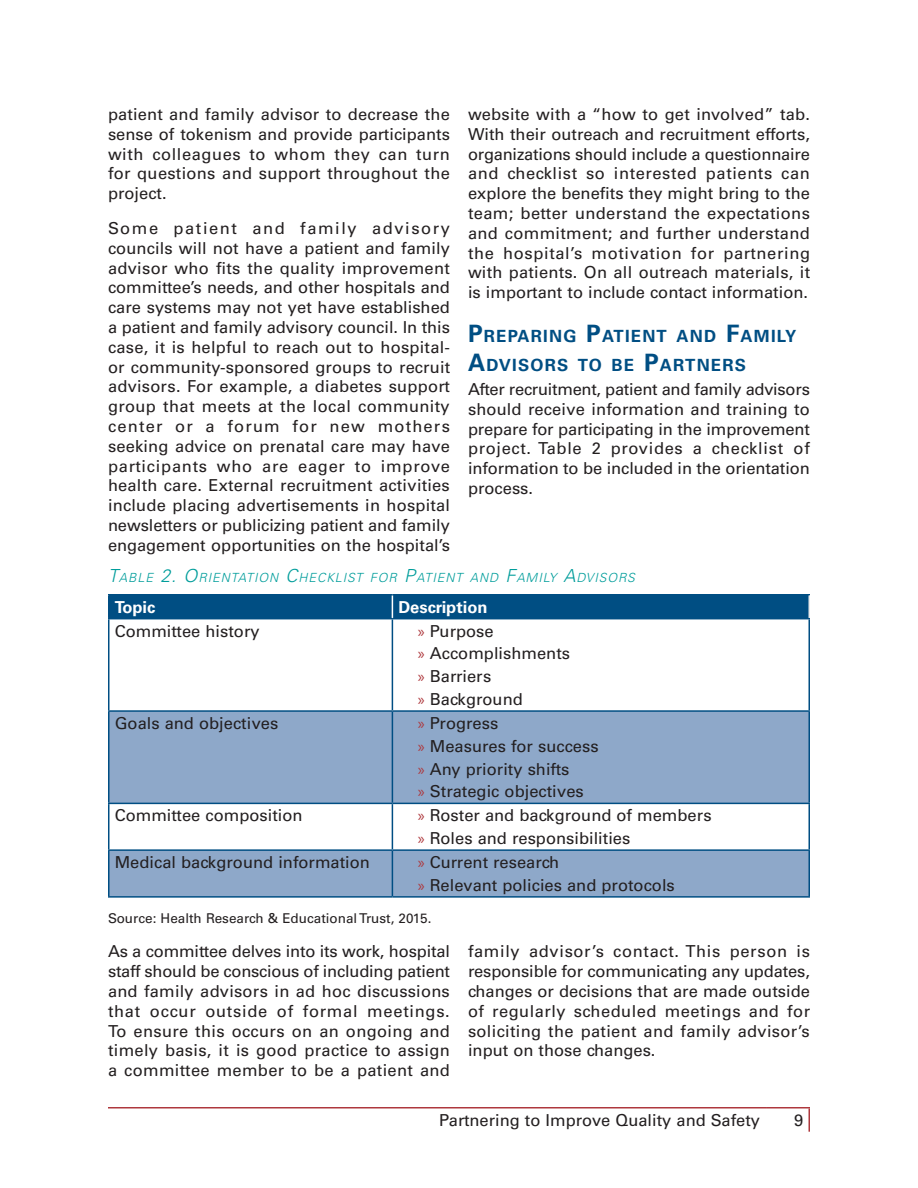
<style>
.page{position:relative;width:918px;height:1188px;background:#fff}
.page>*{position:absolute;margin:0;border:0;box-sizing:border-box;transform-origin:0 0}
.t1{font:700 16.8px/28.8px "Univers LT Std";letter-spacing:.07em;color:#004e83}
.t2{font:16.5px/19.8px "Univers LT Std";color:#231f20;text-align:justify}
.t3{font:700 16.5px "Univers LT Std";color:#fff}
.Captions{font:13.5px "Univers LT Std";color:#231f20}
.Image_Figure{font:italic 300 12.6px "Univers LT Std";letter-spacing:.07em;color:#009d9b}
.s1{font-size:24px}
.s2{font-size:18px}
.s3{font-family:"Myriad Pro";color:#ae383d}
</style>
<div class="page">
<hr style="left:108px;top:1107px;width:658px;height:1px;background:#ae383d">
<hr style="left:766px;top:1107px;width:44px;height:1px;background:#ae383d">
<hr style="left:808px;top:1109px;width:2px;height:23px;background:#ae383d">
<svg style="left:110px;top:712px;width:698px;height:184px;fill:#8ea8c9"></svg>
<hr style="left:108px;top:619px;width:2px;height:91px;background:#004e83">
<hr style="left:392px;top:619px;width:1px;height:91px;background:#004e83">
<hr style="left:808px;top:619px;width:2px;height:91px;background:#004e83">
<hr style="left:108px;top:804px;width:2px;height:45px;background:#004e83">
<hr style="left:392px;top:804px;width:1px;height:45px;background:#004e83">
<hr style="left:808px;top:804px;width:2px;height:45px;background:#004e83">
<hr style="left:108px;top:595px;width:2px;height:23px;background:#004e83">
<hr style="left:108px;top:594px;width:284px;height:2px;background:#004e83">
<hr style="left:108px;top:618px;width:284px;height:1px;background:#004e83">
<hr style="left:392px;top:594px;width:418px;height:2px;background:#004e83">
<hr style="left:392px;top:618px;width:418px;height:1px;background:#004e83">
<hr style="left:808px;top:595px;width:2px;height:23px;background:#e9eaeb">
<div style="left:110px;top:595px;width:699px;height:24px;background:#004e83"></div>
<hr style="left:108px;top:710px;width:284px;height:2px;background:#004e83">
<hr style="left:108px;top:712px;width:2px;height:91px;background:#004e83">
<hr style="left:108px;top:803px;width:284px;height:1px;background:#004e83">
<hr style="left:392px;top:710px;width:418px;height:2px;background:#004e83">
<hr style="left:392px;top:712px;width:1px;height:91px;background:#004e83">
<hr style="left:808px;top:712px;width:2px;height:91px;background:#004e83">
<hr style="left:392px;top:803px;width:418px;height:1px;background:#004e83">
<hr style="left:108px;top:849px;width:284px;height:2px;background:#004e83">
<hr style="left:108px;top:851px;width:2px;height:45px;background:#004e83">
<hr style="left:108px;top:896px;width:284px;height:2px;background:#004e83">
<hr style="left:392px;top:849px;width:418px;height:2px;background:#004e83">
<hr style="left:392px;top:851px;width:1px;height:45px;background:#004e83">
<hr style="left:808px;top:851px;width:2px;height:45px;background:#004e83">
<hr style="left:392px;top:896px;width:418px;height:2px;background:#004e83">
<p class="t2" style="left:108px;top:104px;width:343px">patient and family advisor to decrease the sense of tokenism and provide participants with colleagues to whom they can turn for questions and support throughout the project.</p>
<p class="t2" style="left:108px;top:218px;width:344px">Some patient and family advisory councils will not have a patient and family advisor who fits the quality improvement committee’s needs, and other hospitals and care systems may not yet have established a patient and family advisory council. In this case, it is helpful to reach out to hospital&shy;or community-sponsored groups to recruit advisors. For example, a diabetes support group that meets at the local community center or a forum for new mothers seeking advice on prenatal care may have participants who are eager to improve health care. External recruitment activities include placing advertisements in hospital newsletters or publicizing patient and family engagement opportunities on the hospital’s</p>
<p class="t2" style="left:468px;top:104px;width:344px">website with a “how to get involved” tab.<br>With their outreach and recruitment efforts, organizations should include a questionnaire and checklist so interested patients can explore the benefits they might bring to the team; better understand the expectations and commitment; and further understand the hospital’s motivation for partnering with patients. On all outreach materials, it is important to include contact information.</p>
<p class="t1" style="left:468px;top:322px;width:330px"><span class="s1">P</span>REPARING <span class="s1">P</span>ATIENT AND <span class="s1">F</span>AMILY<br><span class="s1">A</span>DVISORS TO BE <span class="s1">P</span>ARTNERS</p>
<p class="t2" style="left:468px;top:379px;width:344px">After recruitment, patient and family advisors should receive information and training to prepare for participating in the improvement project. Table 2 provides a checklist of information to be included in the orientation process.</p>
<p class="Image_Figure" style="left:108px;top:570px;width:528px"><span class="s2">T</span>ABLE <span class="s2">2. O</span>RIENTATION <span class="s2">C</span>HECKLIST FOR <span class="s2">P</span>ATIENT AND <span class="s2">F</span>AMILY <span class="s2">A</span>DVISORS</p>
<p class="t3" style="left:115px;top:597px;width:42px">Topic</p>
<p class="t3" style="left:398px;top:597px;width:91px">Description</p>
<p class="t2" style="left:115px;top:621px;width:146px">Committee history</p>
<p class="t2" style="left:418px;top:621px;width:77px"><span class="s3">»</span> Purpose</p>
<p class="t2" style="left:418px;top:644px;width:154px"><span class="s3">»</span> Accomplishments</p>
<p class="t2" style="left:418px;top:667px;width:75px"><span class="s3">»</span> Barriers</p>
<p class="t2" style="left:418px;top:689px;width:107px"><span class="s3">»</span> Background</p>
<p class="t2" style="left:115px;top:713px;width:165px">Goals and objectives</p>
<p class="t2" style="left:418px;top:713px;width:82px"><span class="s3">»</span> Progress</p>
<p class="t2" style="left:418px;top:736px;width:182px"><span class="s3">»</span> Measures for success</p>
<p class="t2" style="left:418px;top:759px;width:153px"><span class="s3">»</span> Any priority shifts</p>
<p class="t2" style="left:418px;top:782px;width:167px"><span class="s3">»</span> Strategic objectives</p>
<p class="t2" style="left:115px;top:806px;width:189px">Committee composition</p>
<p class="t2" style="left:418px;top:806px;width:295px"><span class="s3">»</span> Roster and background of members</p>
<p class="t2" style="left:418px;top:828px;width:214px"><span class="s3">»</span> Roles and responsibilities</p>
<p class="t2" style="left:115px;top:852px;width:257px">Medical background information</p>
<p class="t2" style="left:418px;top:852px;width:143px"><span class="s3">»</span> Current research</p>
<p class="t2" style="left:418px;top:875px;width:258px"><span class="s3">»</span> Relevant policies and protocols</p>
<p class="Captions" style="left:108px;top:910px;width:325px">Source: Health Research &amp; Educational Trust, 2015.</p>
<p class="t2" style="left:108px;top:942px;width:344px">As a committee delves into its work, hospital staff should be conscious of including patient and family advisors in ad hoc discussions that occur outside of formal meetings.<br>To ensure this occurs on an ongoing and timely basis, it is good practice to assign a committee member to be a patient and</p>
<p class="t2" style="left:468px;top:942px;width:344px">family advisor’s contact. This person is responsible for communicating any updates, changes or decisions that are made outside of regularly scheduled meetings and for soliciting the patient and family advisor’s input on those changes.</p>
<p class="t2" style="left:439px;top:1110px;width:322px">Partnering to Improve Quality and Safety</p>
<p class="t2" style="left:794px;top:1110px;width:11px">9</p>
</div>
